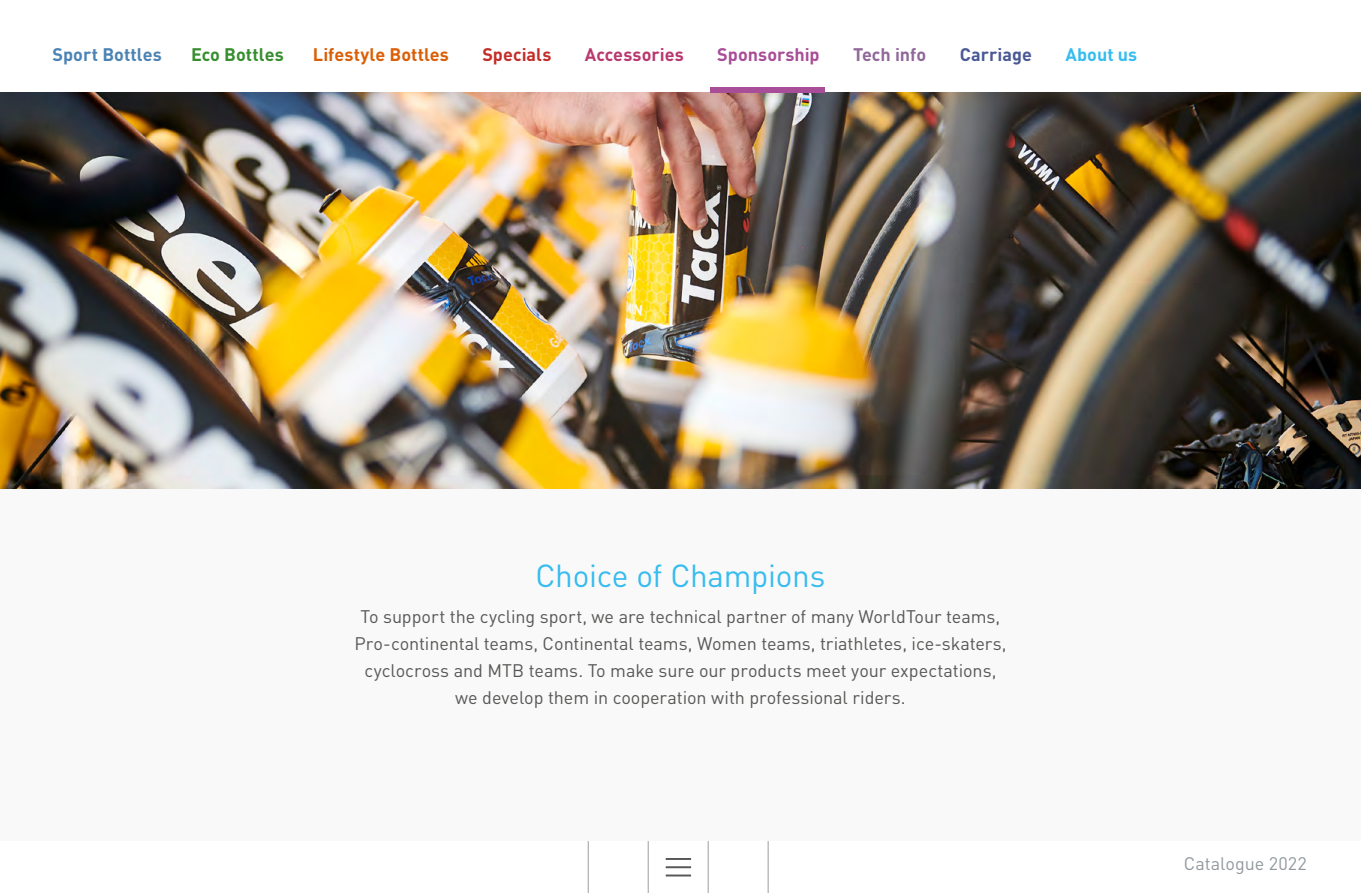
<style>
.page{position:relative;width:1361px;height:893px;background:#fff}
.page>*{position:absolute;margin:0;border:0;box-sizing:border-box;transform-origin:0 0}
.t1{font:31.5px "DIN Pro";letter-spacing:-.01em;color:#36bcee}
.t2{font:18px/27px "DIN Pro";letter-spacing:-.005em;color:#575756;text-align:center}
.t3{font:700 18px "DIN Pro";letter-spacing:.005em;color:#da5f06}
.t4{font:18px "DIN Pro";color:#91999e}
.t5{font:700 18px "DIN Pro";color:#4b83b4}
.t6{font:700 18px "DIN Pro";color:#b9376f}
.t7{font:700 18px "DIN Pro";color:#a84d97}
.t8{font:700 18px "DIN Pro";color:#378e2e}
.t9{font:700 18px "DIN Pro";color:#c32e29}
.t10{font:700 18px "DIN Pro";color:#906899}
.t11{font:700 18px "DIN Pro";color:#4a5995}
.t12{font:700 18px "DIN Pro";letter-spacing:.005em;color:#36bcee}
</style>
<div class="page">
<hr style="left:708px;top:841px;width:1px;height:52px;background:#9d9d9c">
<hr style="left:648px;top:841px;width:1px;height:52px;background:#9d9d9c">
<hr style="left:588px;top:841px;width:1px;height:52px;background:#9d9d9c">
<hr style="left:768px;top:841px;width:1px;height:52px;background:#9d9d9c">
<hr style="left:666px;top:858px;width:25px;height:2px;background:#575756">
<hr style="left:666px;top:866px;width:25px;height:2px;background:#575756">
<hr style="left:666px;top:874px;width:25px;height:2px;background:#575756">
<div style="left:0;top:487px;width:1361px;height:354px;background:#faf9f9"></div>
<img style="left:0;top:93px;width:1361px;height:395px">
<div style="left:710px;top:87px;width:115px;height:6px;background:#a84d97"></div>
<p class="t5" style="left:53px;top:40px;width:111px">Sport Bottles</p>
<p class="t8" style="left:191px;top:40px;width:94px">Eco Bottles</p>
<p class="t3" style="left:313px;top:40px;width:138px">Lifestyle Bottles</p>
<p class="t9" style="left:482px;top:40px;width:71px">Specials</p>
<p class="t6" style="left:585px;top:40px;width:100px">Accessories</p>
<p class="t7" style="left:717px;top:40px;width:104px">Sponsorship</p>
<p class="t10" style="left:853px;top:40px;width:75px">Tech info</p>
<p class="t11" style="left:959px;top:40px;width:74px">Carriage</p>
<p class="t12" style="left:1065px;top:40px;width:73px">About us</p>
<h1 class="t1" style="left:535px;top:550px;width:291px">Choice of Champions</h1>
<p class="t2" style="left:354px;top:601px;width:653px">To support the cycling sport, we are technical partner of many WorldTour teams, Pro-continental teams, Continental teams, Women teams, triathletes, ice-skaters, cyclocross and MTB teams. To make sure our products meet your expectations, we develop them in cooperation with professional riders.</p>
<p class="t4" style="left:1184px;top:850px;width:125px">Catalogue 2022</p>
</div>
